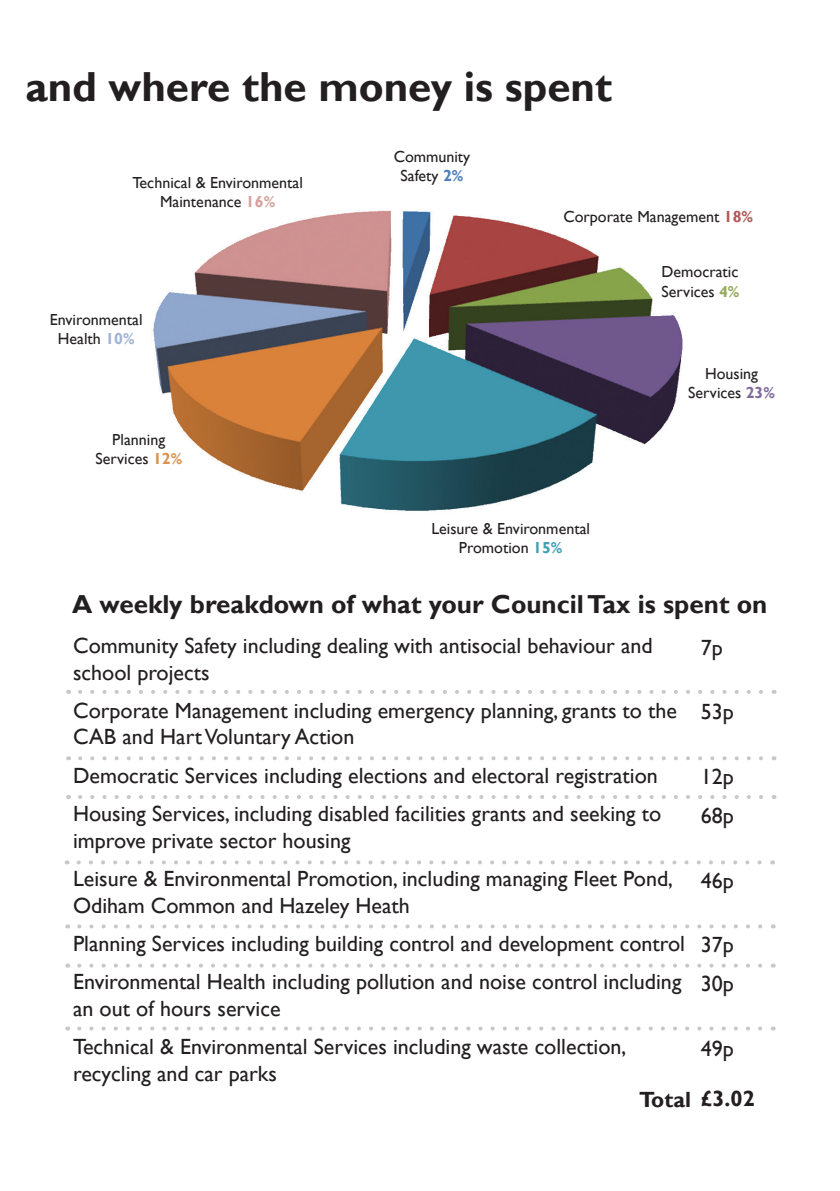
<style>
.page{position:relative;width:840px;height:1191px;background:#fff}
.page>*{position:absolute;margin:0;border:0;box-sizing:border-box;transform-origin:0 0}
.t1{font:700 42px "Gill Sans";color:#231f20}
.t2{font:700 26px "Gill Sans";color:#231f20}
.t3{font:22px/26.4px "Gill Sans";color:#231f20}
.t4{font:700 22px "Gill Sans";color:#231f20}
.t5{font:16px/19.2px "Gill Sans";color:#231f20;text-align:center}
.s1{font-weight:700;color:#d5a29e}
.s2{font-weight:700;color:#9fb3d3}
.s3{font-weight:700;color:#db924e}
.s4{font-weight:700;color:#4a7fbc}
.s5{font-weight:700;color:#b25953}
.s6{font-weight:700;color:#95ab5f}
.s7{font-weight:700;color:#816b9b}
.s8{font-weight:700;color:#449fb4}
</style>
<div class="page">
<svg style="left:80px;top:690px;width:683px;height:4px"></svg>
<svg style="left:80px;top:756px;width:683px;height:4px"></svg>
<svg style="left:80px;top:795px;width:683px;height:4px"></svg>
<svg style="left:79px;top:860px;width:683px;height:4px"></svg>
<svg style="left:79px;top:924px;width:683px;height:4px"></svg>
<svg style="left:79px;top:963px;width:683px;height:4px"></svg>
<svg style="left:79px;top:1026px;width:683px;height:4px"></svg>
<img style="left:153px;top:210px;width:530px;height:301px">
<p class="t1" style="left:26px;top:62px;width:588px">and where the money is spent</p>
<p class="t5" style="left:132px;top:173px;width:172px">Technical &amp; Environmental<br>Maintenance <span class="s1">16%</span></p>
<p class="t5" style="left:50px;top:310px;width:94px">Environmental</p>
<p class="t5" style="left:58px;top:330px;width:78px">Health <span class="s2">10%</span></p>
<p class="t5" style="left:112px;top:430px;width:54px">Planning</p>
<p class="t5" style="left:95px;top:449px;width:88px">Services <span class="s3">12%</span></p>
<p class="t5" style="left:393px;top:147px;width:78px">Community<br>Safety <span class="s4">2%</span></p>
<p class="t5" style="left:563px;top:208px;width:191px">Corporate Management <span class="s5">18%</span></p>
<p class="t5" style="left:661px;top:263px;width:78px">Democratic</p>
<p class="t5" style="left:661px;top:282px;width:79px">Services <span class="s6">4%</span></p>
<p class="t5" style="left:704px;top:364px;width:54px">Housing</p>
<p class="t5" style="left:687px;top:384px;width:88px">Services <span class="s7">23%</span></p>
<p class="t5" style="left:431px;top:519px;width:160px">Leisure &amp; Environmental<br>Promotion <span class="s8">15%</span></p>
<p class="t2" style="left:72px;top:589px;width:696px">A weekly breakdown of what your Council Tax is spent on</p>
<p class="t3" style="left:73px;top:633px;width:580px">Community Safety including dealing with antisocial behaviour and school projects</p>
<p class="t3" style="left:73px;top:698px;width:605px">Corporate Management including emergency planning, grants to the<br>CAB and Hart Voluntary Action</p>
<p class="t3" style="left:73px;top:762px;width:586px">Democratic Services including elections and electoral registration</p>
<p class="t3" style="left:73px;top:801px;width:589px">Housing Services, including disabled facilities grants and seeking to improve private sector housing</p>
<p class="t3" style="left:73px;top:866px;width:601px">Leisure &amp; Environmental Promotion, including managing Fleet Pond,<br>Odiham Common and Hazeley Heath</p>
<p class="t3" style="left:73px;top:930px;width:613px">Planning Services including building control and development control</p>
<p class="t3" style="left:73px;top:969px;width:609px">Environmental Health including pollution and noise control including</p>
<p class="t3" style="left:73px;top:995px;width:209px">an out of hours service</p>
<p class="t3" style="left:73px;top:1034px;width:554px">Technical &amp; Environmental Services including waste collection, recycling and car parks</p>
<p class="t4" style="left:638px;top:1086px;width:53px">Total</p>
<p class="t3" style="left:700px;top:634px;width:23px">7p</p>
<p class="t3" style="left:700px;top:699px;width:34px">53p</p>
<p class="t3" style="left:700px;top:764px;width:34px">12p</p>
<p class="t3" style="left:700px;top:802px;width:34px">68p</p>
<p class="t3" style="left:700px;top:867px;width:34px">46p</p>
<p class="t3" style="left:700px;top:932px;width:34px">37p</p>
<p class="t3" style="left:700px;top:970px;width:34px">30p</p>
<p class="t3" style="left:700px;top:1035px;width:34px">49p</p>
<p class="t4" style="left:700px;top:1085px;width:55px">£3.02</p>
</div>
